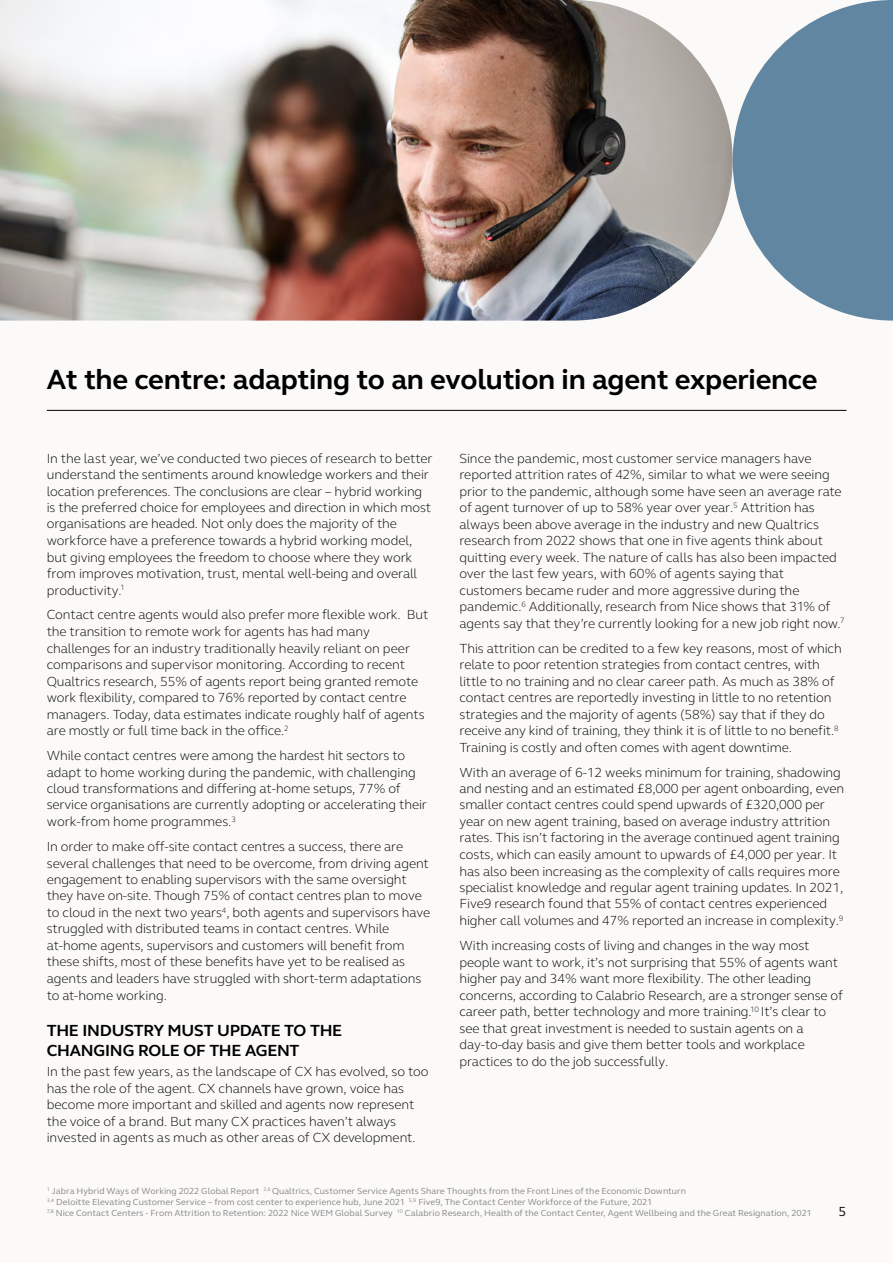
<style>
.page{position:relative;width:893px;height:1263px;background:#fbfaf9}
.page>*{position:absolute;margin:0;border:0;box-sizing:border-box;transform-origin:0 0}
.t1{font:700 28.5px "GN Elliot";letter-spacing:-.01em;color:#000}
.t2{font:700 16.5px/19.5px "GN Elliot";letter-spacing:-.015em;color:#000}
.t3{font:300 13.5px/16.5px "GN Elliot";letter-spacing:-.01em;color:#000}
.t4{font:13.5px "GN Elliot";color:#000}
.t5{font:9px/10.8px "GN Elliot";letter-spacing:.01em;color:#878787}
</style>
<div class="page">
<img style="left:0;top:0;width:733px;height:321px">
<svg style="left:733px;top:0;width:160px;height:321px;fill:#6086a2"></svg>
<hr style="left:47px;top:410px;width:799px;height:1px;background:#000">
<h1 class="t1" style="left:47px;top:360px;width:772px">At the centre: adapting to an evolution in agent experience</h1>
<p class="t3" style="left:47px;top:449px;width:387px">In the last year, we’ve conducted two pieces of research to better understand the sentiments around knowledge workers and their location preferences. The conclusions are clear – hybrid working is the preferred choice for employees and direction in which most organisations are headed. Not only does the majority of the workforce have a preference towards a hybrid working model, but giving employees the freedom to choose where they work from improves motivation, trust, mental well-being and overall productivity.<sup>1</sup></p>
<p class="t3" style="left:47px;top:606px;width:383px">Contact centre agents would also prefer more flexible work. But the transition to remote work for agents has had many challenges for an industry traditionally heavily reliant on peer comparisons and supervisor monitoring. According to recent Qualtrics research, 55% of agents report being granted remote work flexibility, compared to 76% reported by contact centre managers. Today, data estimates indicate roughly half of agents are mostly or full time back in the office.<sup>2</sup></p>
<p class="t3" style="left:47px;top:746px;width:382px">While contact centres were among the hardest hit sectors to adapt to home working during the pandemic, with challenging cloud transformations and differing at-home setups, 77% of service organisations are currently adopting or accelerating their work-from home programmes.<sup>3</sup></p>
<p class="t3" style="left:47px;top:837px;width:385px">In order to make off-site contact centres a success, there are several challenges that need to be overcome, from driving agent engagement to enabling supervisors with the same oversight they have on-site. Though 75% of contact centres plan to move to cloud in the next two years<sup>4</sup>, both agents and supervisors have struggled with distributed teams in contact centres. While at-home agents, supervisors and customers will benefit from these shifts, most of these benefits have yet to be realised as agents and leaders have struggled with short-term adaptations to at-home working.</p>
<p class="t2" style="left:47px;top:1020px;width:297px">THE INDUSTRY MUST UPDATE TO THE<br>CHANGING ROLE OF THE AGENT</p>
<p class="t3" style="left:47px;top:1063px;width:383px">In the past few years, as the landscape of CX has evolved, so too has the role of the agent. CX channels have grown, voice has become more important and skilled and agents now represent the voice of a brand. But many CX practices haven’t always invested in agents as much as other areas of CX development.</p>
<p class="t3" style="left:459px;top:449px;width:387px">Since the pandemic, most customer service managers have reported attrition rates of 42%, similar to what we were seeing prior to the pandemic, although some have seen an average rate of agent turnover of up to 58% year over year.<sup>5</sup> Attrition has always been above average in the industry and new Qualtrics research from 2022 shows that one in five agents think about quitting every week. The nature of calls has also been impacted over the last few years, with 60% of agents saying that customers became ruder and more aggressive during the pandemic.<sup>6</sup> Additionally, research from Nice shows that 31% of agents say that they’re currently looking for a new job right now.<sup>7</sup></p>
<p class="t3" style="left:459px;top:639px;width:384px">This attrition can be credited to a few key reasons, most of which relate to poor retention strategies from contact centres, with little to no training and no clear career path. As much as 38% of contact centres are reportedly investing in little to no retention strategies and the majority of agents (58%) say that if they do receive any kind of training, they think it is of little to no benefit.<sup>8<br></sup>Training is costly and often comes with agent downtime.</p>
<p class="t3" style="left:459px;top:763px;width:386px">With an average of 6-12 weeks minimum for training, shadowing and nesting and an estimated £8,000 per agent onboarding, even smaller contact centres could spend upwards of £320,000 per year on new agent training, based on average industry attrition rates. This isn’t factoring in the average continued agent training costs, which can easily amount to upwards of £4,000 per year. It has also been increasing as the complexity of calls requires more specialist knowledge and regular agent training updates. In 2021, Five9 research found that 55% of contact centres experienced higher call volumes and 47% reported an increase in complexity.<sup>9</sup></p>
<p class="t3" style="left:459px;top:937px;width:385px">With increasing costs of living and changes in the way most people want to work, it’s not surprising that 55% of agents want higher pay and 34% want more flexibility. The other leading concerns, according to Calabrio Research, are a stronger sense of career path, better technology and more training.<sup>10</sup> It’s clear to see that great investment is needed to sustain agents on a day-to-day basis and give them better tools and workplace practices to do the job successfully.</p>
<p class="t5" style="left:47px;top:1185px;width:766px"><sup>1</sup> Jabra Hybrid Ways of Working 2022 Global Report <sup>2,6</sup> Qualtrics, Customer Service Agents Share Thoughts from the Front Lines of the Economic Downturn<br><sup>3,4</sup> Deloitte Elevating Customer Service – from cost center to experience hub, June 2021 <sup>5,9</sup> Five9, The Contact Center Workforce of the Future, 2021<br><sup>7,8</sup> Nice Contact Centers - From Attrition to Retention: 2022 Nice WEM Global Survey <sup>10</sup> Calabrio Research, Health of the Contact Center, Agent Wellbeing and the Great Resignation, 2021</p>
<p class="t4" style="left:838px;top:1202px;width:9px">5</p>
</div>
